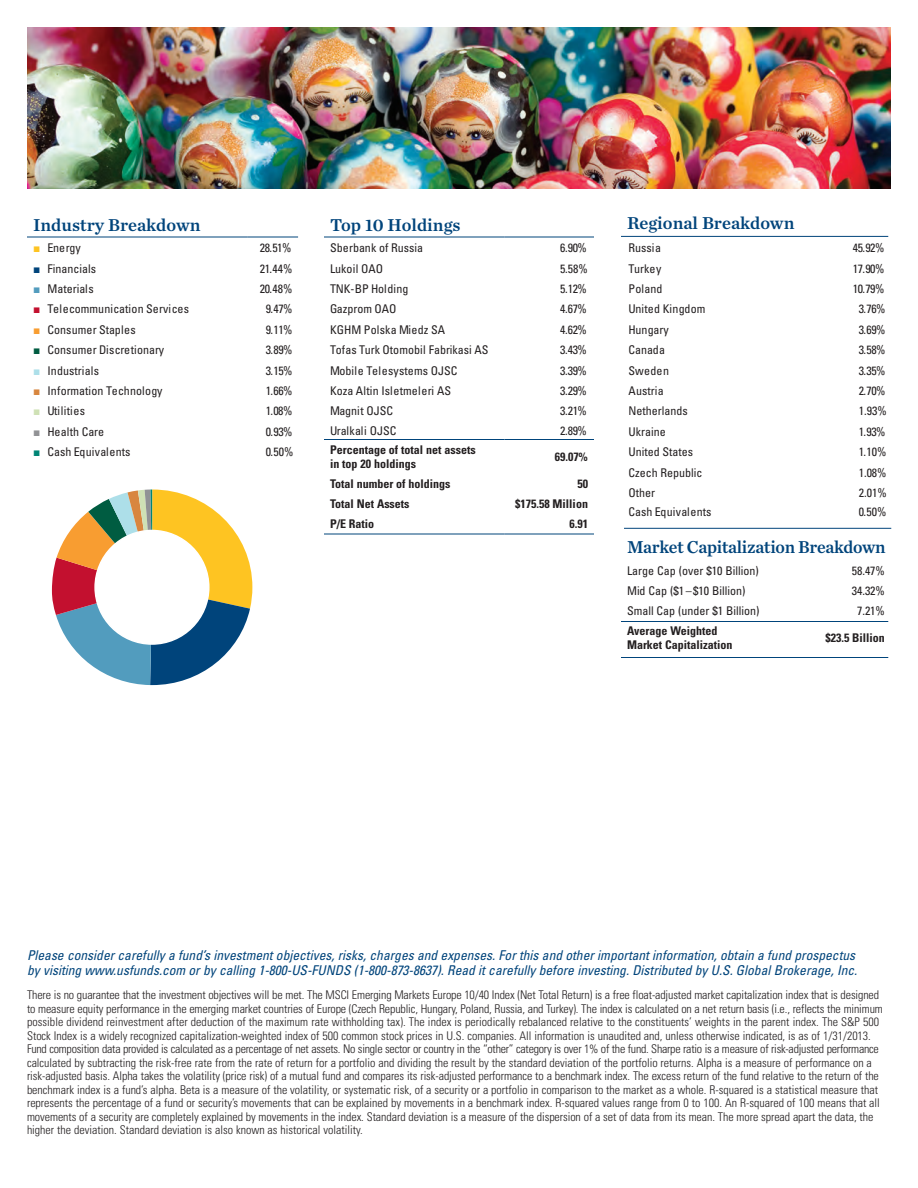
<style>
.page{position:relative;width:918px;height:1188px;background:#fff}
.page>*{position:absolute;margin:0;border:0;box-sizing:border-box;transform-origin:0 0}
.t1{font:18px "Chronicle Text G1 Semi";color:#00447b}
.t2{font:italic condensed 13.5px/15px "Univers";color:#00447b}
.t3{font:300 condensed 12px/13.5px "Univers";color:#231f20}
.t4{font:condensed 12px/20.2px "Univers";color:#231f20}
.t5{font:700 condensed 12px/13.5px "Univers";color:#231f20}
.t6{font:condensed 12px "Univers";letter-spacing:.035em;color:#231f20}
.t7{font:12px "Arial";color:#fec422}
.t8{font:12px "Arial";color:#00447b}
.t9{font:12px "Arial";color:#529cbe}
.t10{font:12px "Arial";color:#c3102f}
.t11{font:12px "Arial";color:#f89d31}
.t12{font:12px "Arial";color:#005c41}
.t13{font:12px "Arial";color:#addfe9}
.t14{font:12px "Arial";color:#d8863f}
.t15{font:12px "Arial";color:#cfe1b5}
.t16{font:12px "Arial";color:#919295}
.t17{font:12px "Arial";color:#008575}
</style>
<div class="page">
<img style="left:27px;top:27px;width:864px;height:162px">
<hr style="left:27px;top:237px;width:221px;height:1px;background:#00447b">
<hr style="left:248px;top:237px;width:50px;height:1px;background:#00447b">
<hr style="left:621px;top:236px;width:267px;height:1px;background:#00447b">
<hr style="left:324px;top:534px;width:180px;height:1px;background:#00447b">
<hr style="left:504px;top:534px;width:90px;height:1px;background:#00447b">
<hr style="left:324px;top:439px;width:180px;height:1px;background:#00447b">
<hr style="left:504px;top:439px;width:90px;height:1px;background:#00447b">
<hr style="left:324px;top:237px;width:180px;height:1px;background:#00447b">
<hr style="left:504px;top:237px;width:90px;height:1px;background:#00447b">
<hr style="left:624px;top:528px;width:267px;height:1px;background:#00447b">
<hr style="left:621px;top:657px;width:267px;height:1px;background:#00447b">
<hr style="left:621px;top:621px;width:267px;height:1px;background:#00447b">
<svg style="left:52px;top:490px;width:200px;height:195px"></svg>
<div style="left:95px;top:530px;width:114px;height:114px;background:#fff;border-radius:50%"></div>
<div style="left:94px;top:530px;width:116px;height:115px;border:2px solid #fff;border-radius:50%"></div>
<h1 class="t1" style="left:33px;top:213px;width:169px">Industry Breakdown</h1>
<p class="t7" style="left:33px;top:240px;width:9px">■</p>
<p class="t8" style="left:33px;top:261px;width:9px">■</p>
<p class="t9" style="left:33px;top:281px;width:9px">■</p>
<p class="t10" style="left:33px;top:301px;width:9px">■</p>
<p class="t11" style="left:33px;top:322px;width:9px">■</p>
<p class="t12" style="left:33px;top:342px;width:9px">■</p>
<p class="t13" style="left:33px;top:363px;width:9px">■</p>
<p class="t14" style="left:33px;top:383px;width:9px">■</p>
<p class="t15" style="left:33px;top:403px;width:9px">■</p>
<p class="t16" style="left:33px;top:424px;width:9px">■</p>
<p class="t17" style="left:33px;top:444px;width:9px">■</p>
<p class="t4" style="left:47px;top:238px;width:35px">Energy</p>
<p class="t4" style="left:260px;top:238px;width:33px">28.51%</p>
<p class="t4" style="left:47px;top:258px;width:50px">Financials</p>
<p class="t4" style="left:260px;top:258px;width:34px">21.44%</p>
<p class="t4" style="left:47px;top:278px;width:48px">Materials</p>
<p class="t4" style="left:260px;top:278px;width:34px">20.48%</p>
<p class="t4" style="left:47px;top:299px;width:143px">Telecommunication Services</p>
<p class="t4" style="left:266px;top:299px;width:28px">9.47%</p>
<p class="t4" style="left:47px;top:319px;width:90px">Consumer Staples</p>
<p class="t4" style="left:266px;top:319px;width:28px">9.11%</p>
<p class="t4" style="left:47px;top:340px;width:118px">Consumer Discretionary</p>
<p class="t4" style="left:266px;top:340px;width:28px">3.89%</p>
<p class="t4" style="left:47px;top:360px;width:53px">Industrials</p>
<p class="t4" style="left:266px;top:360px;width:28px">3.15%</p>
<p class="t4" style="left:47px;top:380px;width:117px">Information Technology</p>
<p class="t4" style="left:266px;top:380px;width:28px">1.66%</p>
<p class="t6" style="left:47px;top:404px;width:39px">Utilities</p>
<p class="t4" style="left:266px;top:401px;width:28px">1.08%</p>
<p class="t4" style="left:47px;top:421px;width:58px">Health Care</p>
<p class="t4" style="left:266px;top:421px;width:28px">0.93%</p>
<p class="t4" style="left:47px;top:442px;width:85px">Cash Equivalents</p>
<p class="t4" style="left:266px;top:442px;width:29px">0.50%</p>
<h1 class="t1" style="left:330px;top:213px;width:132px">Top 10 Holdings</h1>
<p class="t4" style="left:330px;top:238px;width:160px">Sberbank of Russia<br>Lukoil OAO<br>TNK-BP Holding<br>Gazprom OAO<br>KGHM Polska Miedz SA<br>Tofas Turk Otomobil Fabrikasi AS<br>Mobile Telesystems OJSC<br>Koza Altin Isletmeleri AS<br>Magnit OJSC<br>Uralkali OJSC</p>
<p class="t4" style="left:560px;top:238px;width:29px;text-align:justify">6.90% 5.58% 5.12% 4.67% 4.62% 3.43% 3.39% 3.29% 3.21% 2.89%</p>
<p class="t5" style="left:330px;top:443px;width:147px">Percentage of total net assets in top 20 holdings</p>
<p class="t5" style="left:555px;top:450px;width:35px">69.07%</p>
<p class="t5" style="left:330px;top:477px;width:122px">Total number of holdings</p>
<p class="t5" style="left:577px;top:477px;width:12px">50</p>
<p class="t5" style="left:330px;top:497px;width:81px">Total Net Assets</p>
<p class="t5" style="left:515px;top:497px;width:74px">$175.58 Million</p>
<p class="t5" style="left:330px;top:517px;width:46px">P/E Ratio</p>
<p class="t5" style="left:569px;top:517px;width:20px">6.91</p>
<h1 class="t1" style="left:627px;top:211px;width:169px">Regional Breakdown</h1>
<p class="t4" style="left:628px;top:238px;width:34px">Russia</p>
<p class="t4" style="left:853px;top:238px;width:33px">45.92%</p>
<p class="t4" style="left:628px;top:258px;width:34px">Turkey</p>
<p class="t4" style="left:853px;top:258px;width:33px">17.90%</p>
<p class="t4" style="left:628px;top:278px;width:35px">Poland</p>
<p class="t4" style="left:853px;top:278px;width:33px">10.79%</p>
<p class="t4" style="left:628px;top:299px;width:78px">United Kingdom</p>
<p class="t4" style="left:859px;top:299px;width:28px">3.76%</p>
<p class="t4" style="left:628px;top:319px;width:42px">Hungary</p>
<p class="t4" style="left:859px;top:319px;width:28px">3.69%</p>
<p class="t4" style="left:628px;top:340px;width:38px">Canada</p>
<p class="t4" style="left:859px;top:340px;width:28px">3.58%</p>
<p class="t4" style="left:628px;top:360px;width:42px">Sweden</p>
<p class="t4" style="left:859px;top:360px;width:28px">3.35%</p>
<p class="t4" style="left:628px;top:381px;width:37px">Austria</p>
<p class="t4" style="left:859px;top:381px;width:28px">2.70%</p>
<p class="t4" style="left:628px;top:401px;width:61px">Netherlands</p>
<p class="t4" style="left:859px;top:401px;width:30px">1.93%</p>
<p class="t4" style="left:628px;top:421px;width:39px">Ukraine</p>
<p class="t4" style="left:859px;top:421px;width:28px">1.93%</p>
<p class="t4" style="left:628px;top:442px;width:66px">United States</p>
<p class="t4" style="left:859px;top:442px;width:29px">1.10%</p>
<p class="t4" style="left:628px;top:462px;width:76px">Czech Republic</p>
<p class="t4" style="left:859px;top:462px;width:29px">1.08%</p>
<p class="t4" style="left:628px;top:483px;width:28px">Other</p>
<p class="t4" style="left:859px;top:483px;width:30px">2.01%</p>
<p class="t4" style="left:628px;top:501px;width:85px">Cash Equivalents</p>
<p class="t4" style="left:859px;top:501px;width:29px">0.50%</p>
<h1 class="t1" style="left:627px;top:536px;width:260px">Market Capitalization Breakdown</h1>
<p class="t4" style="left:627px;top:560px;width:133px">Large Cap (over $10 Billion)</p>
<p class="t4" style="left:852px;top:560px;width:35px">58.47%</p>
<p class="t4" style="left:627px;top:580px;width:120px">Mid Cap ($1 – $10 Billion)</p>
<p class="t4" style="left:852px;top:580px;width:35px">34.32%</p>
<p class="t4" style="left:627px;top:600px;width:134px">Small Cap (under $1 Billion)</p>
<p class="t4" style="left:857px;top:601px;width:29px">7.21%</p>
<p class="t5" style="left:627px;top:624px;width:107px">Average Weighted<br>Market Capitalization</p>
<p class="t5" style="left:825px;top:631px;width:61px">$23.5 Billion</p>
<p class="t2" style="left:27px;top:947px;width:832px">Please consider carefully a fund’s investment objectives, risks, charges and expenses. For this and other important information, obtain a fund prospectus by visiting www.usfunds.com or by calling 1-800-US-FUNDS (1-800-873-8637). Read it carefully before investing. Distributed by U.S. Global Brokerage, Inc.</p>
<p class="t3" style="left:27px;top:988px;width:857px">There is no guarantee that the investment objectives will be met. The MSCI Emerging Markets Europe 10/40 Index (Net Total Return) is a free float-adjusted market capitalization index that is designed to measure equity performance in the emerging market countries of Europe (Czech Republic, Hungary, Poland, Russia, and Turkey). The index is calculated on a net return basis (i.e., reflects the minimum possible dividend reinvestment after deduction of the maximum rate withholding tax). The index is periodically rebalanced relative to the constituents’ weights in the parent index. The S&amp;P 500<br>Stock Index is a widely recognized capitalization-weighted index of 500 common stock prices in U.S. companies. All information is unaudited and, unless otherwise indicated, is as of 1/31/2013.<br>Fund composition data provided is calculated as a percentage of net assets. No single sector or country in the “other” category is over 1% of the fund. Sharpe ratio is a measure of risk-adjusted performance calculated by subtracting the risk-free rate from the rate of return for a portfolio and dividing the result by the standard deviation of the portfolio returns. Alpha is a measure of performance on a risk-adjusted basis. Alpha takes the volatility (price risk) of a mutual fund and compares its risk-adjusted performance to a benchmark index. The excess return of the fund relative to the return of the benchmark index is a fund’s alpha. Beta is a measure of the volatility, or systematic risk, of a security or a portfolio in comparison to the market as a whole. R-squared is a statistical measure that represents the percentage of a fund or security’s movements that can be explained by movements in a benchmark index. R-squared values range from 0 to 100. An R-squared of 100 means that all movements of a security are completely explained by movements in the index. Standard deviation is a measure of the dispersion of a set of data from its mean. The more spread apart the data, the higher the deviation. Standard deviation is also known as historical volatility.</p>
</div>
